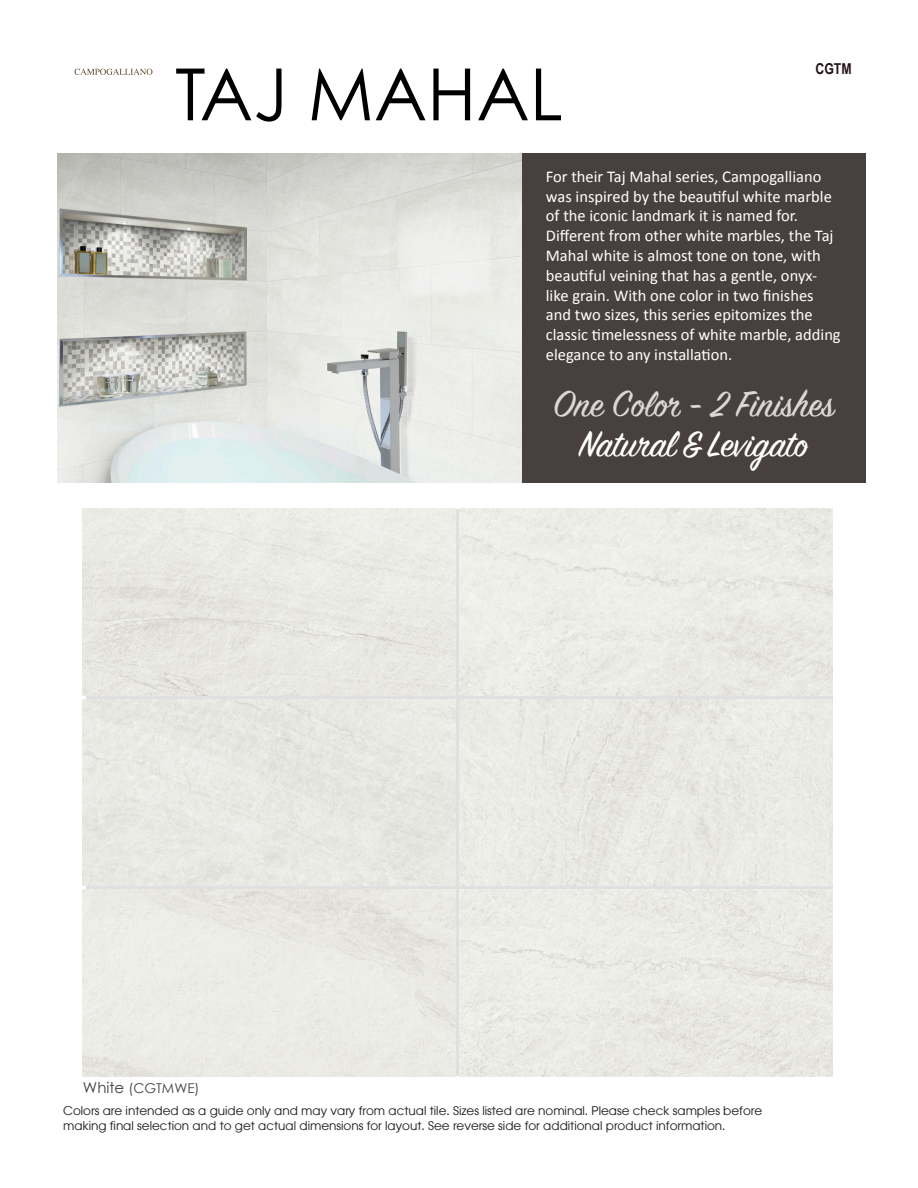
<style>
.page{position:relative;width:918px;height:1188px;background:#fff}
.page>*{position:absolute;margin:0;border:0;box-sizing:border-box;transform-origin:0 0}
.t1{font:72px "Century Gothic";color:#000}
.t2{font:40.5px "Sign Painter House Script";color:#dad7d6}
.t3{font:40.5px "Sign Painter House Script";color:#fff}
.t4{font:16.5px/19.8px "Calibri";color:#fff}
.t5{font:700 15px "Arial Narrow";color:#221317}
.t6{font:13.5px "Century Gothic";color:#404241}
.t7{font:12px/15px "Atlanta";color:#231f20}
.s1{font-size:15px}
</style>
<div class="page">
<div style="left:58px;top:153px;width:808px;height:329px;background:#48403e"></div>
<img style="left:58px;top:153px;width:464px;height:329px">
<svg style="left:75px;top:69px;width:77px;height:6px"></svg>
<img style="left:83px;top:509px;width:373px;height:186px">
<div style="left:83px;top:699px;width:373px;height:187px;background:#e7e9e2"></div>
<img style="left:83px;top:890px;width:373px;height:186px">
<img style="left:459px;top:509px;width:373px;height:186px">
<div style="left:459px;top:699px;width:373px;height:187px;background:#eaeae5"></div>
<img style="left:459px;top:890px;width:373px;height:186px">
<p class="t1" style="left:175px;top:50px;width:389px">TAJ MAHAL</p>
<p class="t5" style="left:816px;top:57px;width:38px">CGTM</p>
<p class="t4" style="left:546px;top:167px;width:296px">For their Taj Mahal series, Campogalliano was inspired by the beautiful white marble of the iconic landmark it is named for.<br>Different from other white marbles, the Taj Mahal white is almost tone on tone, with beautiful veining that has a gentle, onyx&shy;like grain. With one color in two finishes and two sizes, this series epitomizes the classic timelessness of white marble, adding elegance to any installation.</p>
<p class="t2" style="left:553px;top:379px;width:282px">One Color - 2 Finishes</p>
<p class="t3" style="left:579px;top:419px;width:231px">Natural &amp; Levigato</p>
<p class="t6" style="left:83px;top:1080px;width:118px"><span class="s1">White</span> (CGTMWE)</p>
<p class="t7" style="left:63px;top:1103px;width:701px">Colors are intended as a guide only and may vary from actual tile. Sizes listed are nominal. Please check samples before making final selection and to get actual dimensions for layout. See reverse side for additional product information.</p>
</div>
